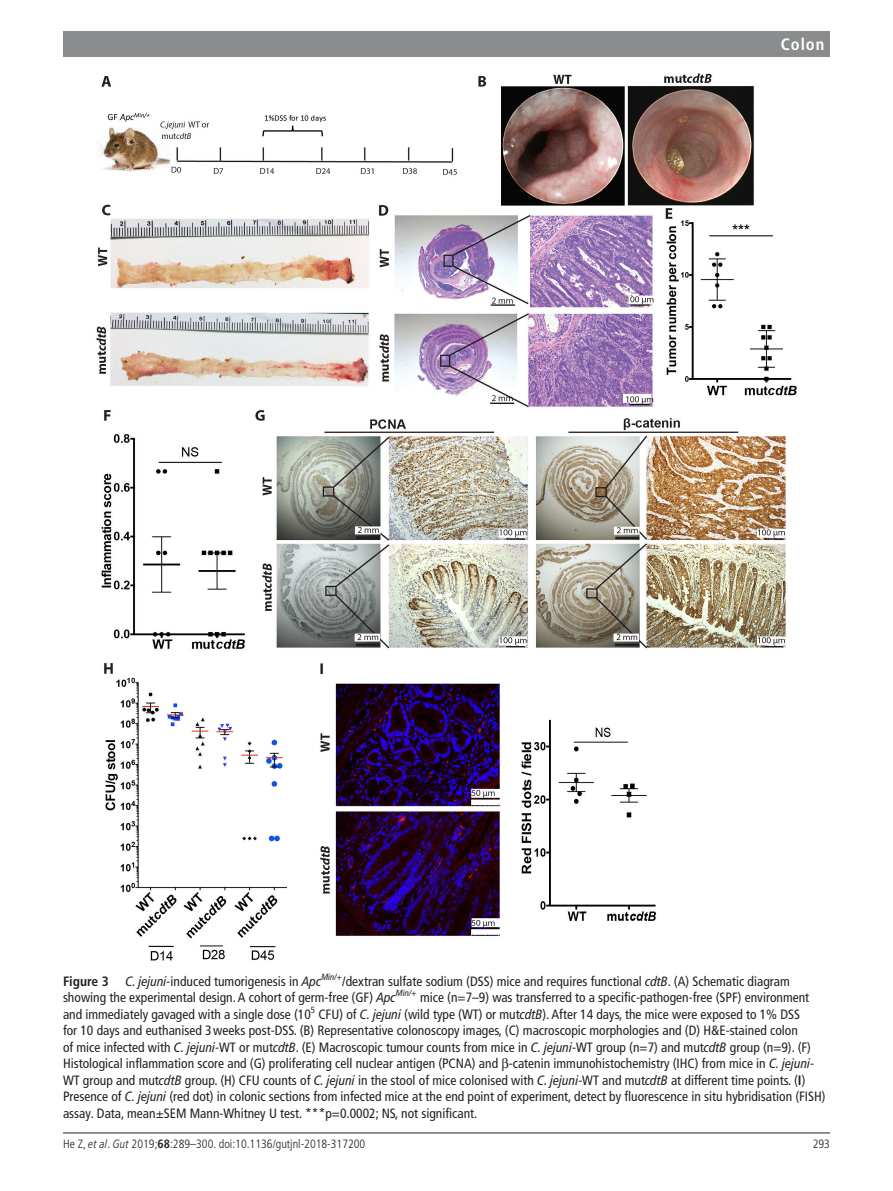
<style>
.page{position:relative;width:893px;height:1191px;background:#fff}
.page>*{position:absolute;margin:0;border:0;box-sizing:border-box;transform-origin:0 0}
.t1{font:700 condensed 16.5px "Frutiger LT Pro";color:#fff}
.t2{font:condensed 13.5px/16.5px "Frutiger LT Pro";color:#231f20}
.t3{font:300 condensed 12px "Frutiger LT Pro";color:#231f20}
.t4{font:italic condensed 9px "Frutiger LT Pro";color:#231f20}
.s1{font-weight:700}
.s2{font-style:italic}
</style>
<div class="page">
<hr style="left:63px;top:1132px;width:767px;height:1px;background:#231f20">
<div style="left:63px;top:31px;width:767px;height:25px;background:#8a8c8e"></div>
<img style="left:96px;top:73px;width:701px;height:888px">
<p class="t1" style="left:781px;top:34px;width:45px">Colon</p>
<p class="t2" style="left:63px;top:973px;width:260px"><span class="s1">Figure 3</span> <span class="s2">C. jejuni-</span>induced tumorigenesis in <span class="s2">Apc</span></p>
<p class="t4" style="left:321px;top:971px;width:22px">Min/+</p>
<p class="t2" style="left:63px;top:973px;width:764px;text-indent:279px">/dextran sulfate sodium (DSS) mice and requires functional <span class="s2">cdtB</span>. (A) Schematic diagram showing the experimental design. A cohort of germ-free (GF) <span class="s2">Apc</span><sup>Min/+</sup> mice (n=7–9) was transferred to a specific-pathogen-free (SPF) environment and immediately gavaged with a single dose (10<sup>5</sup> CFU) of <span class="s2">C. jejuni</span> (wild type (WT) or mut<span class="s2">cdtB</span>). After 14 days, the mice were exposed to 1% DSS<br>for 10 days and euthanised 3weeks post-DSS. (B) Representative colonoscopy images, (C) macroscopic morphologies and (D) H&amp;E-stained colon<br>of mice infected with <span class="s2">C. jejuni</span>-WT or mut<span class="s2">cdtB</span>. (E) Macroscopic tumour counts from mice in <span class="s2">C. jejuni</span>-WT group (n=7) and mut<span class="s2">cdtB</span> group (n=9). (F)<br>Histological inflammation score and (G) proliferating cell nuclear antigen (PCNA) and -catenin immunohistochemistry (IHC) from mice in <span class="s2">C. jejuni</span>-WT group and mut<span class="s2">cdtB</span> group. (H) CFU counts of <span class="s2">C. jejuni</span> in the stool of mice colonised with <span class="s2">C. jejuni</span>-WT and mut<span class="s2">cdtB</span> at different time points. (<span class="s1">I</span>)<br>Presence of <span class="s2">C. jejuni</span> (red dot) in colonic sections from infected mice at the end point of experiment, detect by fluorescence in situ hybridisation (FISH) assay. Data, mean±SEM Mann-Whitney U test. ***p=0.0002; NS, not significant.</p>
<p class="t3" style="left:63px;top:1136px;width:304px">He Z, <span class="s2">et al</span>. <span class="s2">Gut</span> 2019;<span class="s1">68</span>:289–300. doi:10.1136/gutjnl-2018-317200</p>
<p class="t3" style="left:813px;top:1136px;width:19px">293</p>
</div>
